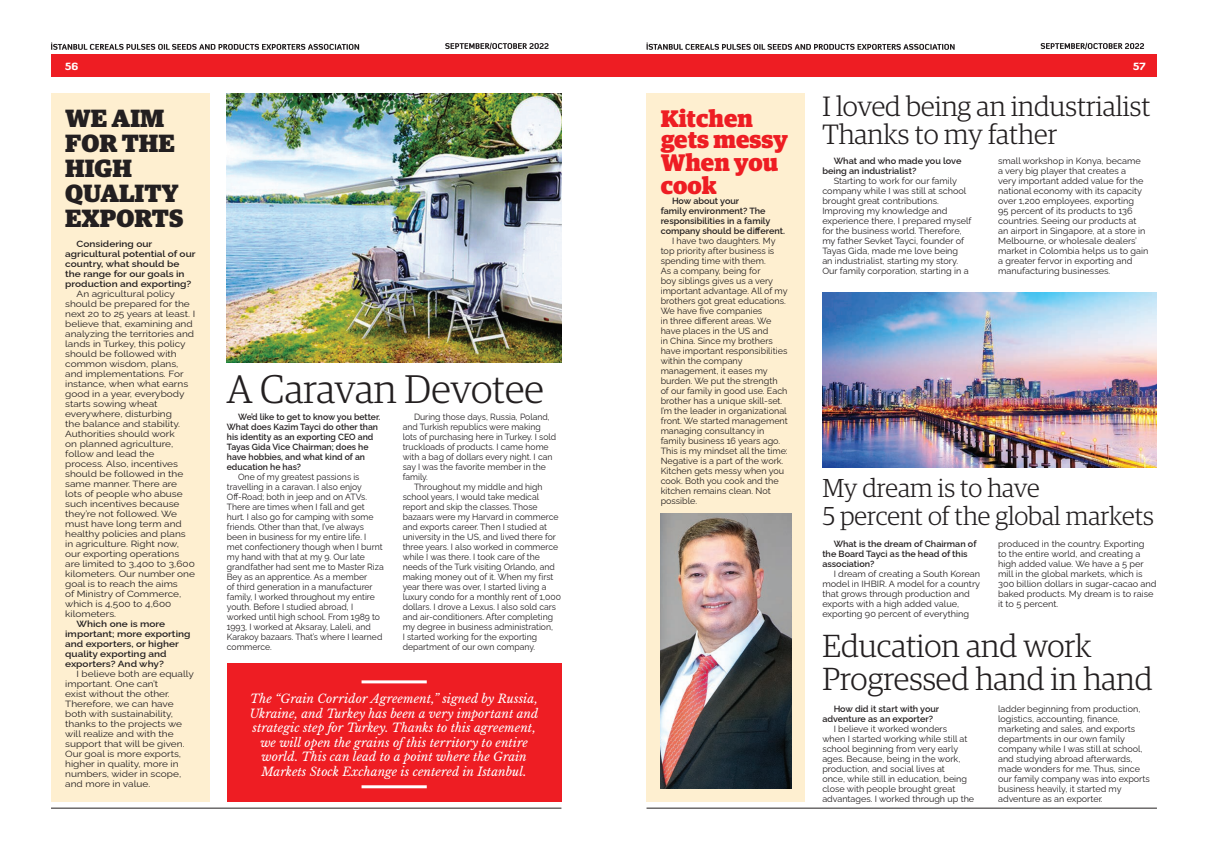
<style>
.page{position:relative;width:1208px;height:859px;background:#fff}
.page>*{position:absolute;margin:0;border:0;box-sizing:border-box;transform-origin:0 0}
.t1{font:300 40px "Guardian Egyp";color:#231f20}
.t2{font:300 32px "Guardian Egyp";color:#231f20}
.t3{font:300 28px "Guardian Egyp";color:#231f20}
.t4{font:300 26px "Guardian Egyp";color:#231f20}
.t5{font:900 25px/25px "Guardian Egyp";color:#231f20}
.t6{font:900 24px/21px "Guardian Egyp";color:#ee1d23}
.SPOT{font:italic 12px/14.5px "Libre Baskerville";color:#fff;text-align:center}
.t7{font:900 10px "Diavlo";color:#fff}
.t8{font:9px/10px "Raleway";color:#231f20}
.t9{font:9px/10px "Raleway";color:#231f20;scale:.96 1}
.t10{font:9px/10px "Raleway";color:#231f20;scale:1.12 1}
.t11{font:600 9px/10px "Raleway";color:#231f20}
.t12{font:600 9px/10px "Raleway";color:#231f20;scale:1.12 1}
.t13{font:600 9px/10px "Raleway";color:#231f20;scale:.96 1}
</style>
<div class="page">
<div style="left:51px;top:54px;width:553px;height:23px;background:#ee1d23"></div>
<div style="left:604px;top:54px;width:553px;height:23px;background:#ee1d23"></div>
<hr style="left:51px;top:808px;width:510px;height:1px;background:#231f20">
<hr style="left:646px;top:808px;width:511px;height:1px;background:#231f20">
<div style="left:51px;top:94px;width:159px;height:708px;background:#feefd0"></div>
<div style="left:646px;top:94px;width:159px;height:708px;background:#feefd0"></div>
<img style="left:227px;top:94px;width:334px;height:269px">
<div style="left:227px;top:663px;width:334px;height:139px;background:#ee1d23"></div>
<hr style="left:361px;top:785px;width:66px;height:3px;background:#fff">
<hr style="left:361px;top:680px;width:66px;height:3px;background:#fff">
<img style="left:660px;top:513px;width:131px;height:275px">
<img style="left:822px;top:292px;width:335px;height:176px">
<svg style="left:51px;top:43px;width:308px;height:7px"></svg>
<svg style="left:646px;top:43px;width:308px;height:7px"></svg>
<svg style="left:445px;top:43px;width:104px;height:7px"></svg>
<svg style="left:1040px;top:43px;width:104px;height:7px"></svg>
<p class="t7" style="left:65px;top:60px;width:15px">56</p>
<p class="t7" style="left:1133px;top:60px;width:14px">57</p>
<p class="t5" style="left:65px;top:104px;width:120px">WE AIM<br>FOR THE<br>HIGH<br>QUALITY<br>EXPORTS</p>
<p class="t6" style="left:660px;top:105px;width:129px">Kitchen gets messy</p>
<p class="t6" style="left:660px;top:148px;width:119px;line-height:23px">When you cook</p>
<p class="t11" style="left:660px;top:195px;width:126px;text-indent:11px">How about your<br>family environment? The responsibilities in a family company should be different.</p>
<p class="t8" style="left:660px;top:235px;width:129px;text-indent:11px">I have two daughters. My top priority after business is spending time with them.<br>As a company, being for<br>boy siblings gives us a very important advantage. All of my brothers got great educations.<br>We have five companies<br>in three different areas. We have places in the US and<br>in China. Since my brothers have important responsibilities within the company management, it eases my burden. We put the strength of our family in good use. Each brother has a unique skill-set.<br>I’m the leader in organizational front. We started management managing consultancy in family business 16 years ago.<br>This is my mindset all the time:<br>Negative is a part of the work.<br>Kitchen gets messy when you cook. Both you cook and the kitchen remains clean. Not possible.</p>
<p class="t12" style="left:65px;top:237px;width:118px;text-indent:11px">Considering our agricultural potential of our country, what should be the range for our goals in production and exporting?</p>
<p class="t10" style="left:65px;top:287px;width:118px;text-indent:11px">An agricultural policy should be prepared for the next 20 to 25 years at least. I believe that, examining and analyzing the territories and lands in Turkey, this policy should be followed with common wisdom, plans, and implementations. For instance, when what earns good in a year, everybody starts sowing wheat everywhere, disturbing<br>the balance and stability.<br>Authorities should work<br>on planned agriculture, follow and lead the process. Also, incentives should be followed in the same manner. There are lots of people who abuse such incentives because they’re not followed. We must have long term and healthy policies and plans in agriculture. Right now, our exporting operations are limited to 3,400 to 3,600 kilometers. Our number one goal is to reach the aims<br>of Ministry of Commerce, which is 4,500 to 4,600 kilometers.</p>
<p class="t12" style="left:65px;top:617px;width:113px;text-indent:11px">Which one is more important; more exporting and exporters, or higher quality exporting and exporters? And why?</p>
<p class="t10" style="left:65px;top:667px;width:116px;text-indent:11px">I believe both are equally important. One can’t<br>exist without the other.<br>Therefore, we can have both with sustainability, thanks to the projects we will realize and with the support that will be given.<br>Our goal is more exports, higher in quality, more in numbers, wider in scope, and more in value.</p>
<p class="t1" style="left:227px;top:363px;width:318px">A Caravan Devotee</p>
<p class="t9" style="left:403px;top:410px;width:161px;text-indent:11px">During those days, Russia, Poland, and Turkish republics were making lots of purchasing here in Turkey. I sold truckloads of products. I came home with a bag of dollars every night. I can say I was the favorite member in the family.</p>
<p class="t9" style="left:403px;top:480px;width:167px;text-indent:11px">Throughout my middle and high school years, I would take medical report and skip the classes. Those bazaars were my Harvard in commerce and exports career. Then I studied at university in the US, and lived there for three years. I also worked in commerce while I was there. I took care of the needs of the Turk visiting Orlando, and making money out of it. When my first year there was over, I started living a luxury condo for a monthly rent of 1,000 dollars. I drove a Lexus. I also sold cars and air-conditioners. After completing my degree in business administration,<br>I started working for the exporting department of our own company.</p>
<p class="t13" style="left:227px;top:410px;width:161px;text-indent:11px">We’d like to get to know you better.<br>What does Kazim Tayci do other than his identity as an exporting CEO and<br>Tayas Gida Vice Chairman; does he have hobbies, and what kind of an education he has?</p>
<p class="t9" style="left:227px;top:470px;width:165px;text-indent:11px">One of my greatest passions is travelling in a caravan. I also enjoy Off-Road; both in jeep and on ATVs.<br>There are times when I fall and get hurt. I also go for camping with some friends. Other than that, I’ve always been in business for my entire life. I met confectionery though when I burnt my hand with that at my 9. Our late grandfather had sent me to Master Riza Bey as an apprentice. As a member<br>of third generation in a manufacturer family, I worked throughout my entire youth. Before I studied abroad, I worked until high school. From 1989 to 1993, I worked at Aksaray, Laleli, and Karakoy bazaars. That’s where I learned commerce.</p>
<p class="SPOT" style="left:250px;top:692px;width:290px">The “Grain Corridor Agreement,” signed by Russia, Ukraine, and Turkey has been a very important and strategic step for Turkey. Thanks to this agreement, we will open the grains of this territory to entire world. This can lead to a point where the Grain Markets Stock Exchange is centered in Istanbul.</p>
<p class="t3" style="left:822px;top:87px;width:330px">I loved being an industrialist</p>
<p class="t3" style="left:822px;top:115px;width:237px">Thanks to my father</p>
<p class="t11" style="left:822px;top:155px;width:141px;text-indent:11px">What and who made you love being an industrialist?</p>
<p class="t8" style="left:822px;top:175px;width:151px;text-indent:11px">Starting to work for our family company while I was still at school brought great contributions.<br>Improving my knowledge and experience there, I prepared myself for the business world. Therefore, my father Sevket Tayci, founder of Tayas Gida, made me love being<br>an industrialist, starting my story.<br>Our family corporation, starting in a</p>
<p class="t8" style="left:998px;top:155px;width:152px">small workshop in Konya, became<br>a very big player that creates a<br>very important added value for the national economy with its capacity over 1,200 employees, exporting<br>95 percent of its products to 136 countries. Seeing our products at an airport in Singapore, at a store in Melbourne, or wholesale dealers’ market in Colombia helps us to gain a greater fervor in exporting and manufacturing businesses.</p>
<p class="t4" style="left:822px;top:471px;width:219px">My dream is to have</p>
<p class="t4" style="left:822px;top:499px;width:333px">5 percent of the global markets</p>
<p class="t11" style="left:822px;top:538px;width:156px;text-indent:11px">What is the dream of Chairman of the Board Tayci as the head of this association?</p>
<p class="t8" style="left:822px;top:568px;width:159px;text-indent:11px">I dream of creating a South Korean model in IHBIR. A model for a country that grows through production and exports with a high added value, exporting 90 percent of everything</p>
<p class="t8" style="left:998px;top:538px;width:160px">produced in the country. Exporting<br>to the entire world, and creating a high added value. We have a 5 per mill in the global markets, which is<br>300 billion dollars in sugar-cacao and baked products. My dream is to raise it to 5 percent.</p>
<p class="t2" style="left:822px;top:625px;width:271px">Education and work</p>
<p class="t2" style="left:822px;top:658px;width:332px">Progressed hand in hand</p>
<p class="t11" style="left:822px;top:702px;width:118px;text-indent:11px">How did it start with your adventure as an exporter?</p>
<p class="t8" style="left:822px;top:722px;width:153px;text-indent:11px">I believe it worked wonders<br>when I started working while still at school beginning from very early ages. Because, being in the work, production, and social lives at<br>once, while still in education, being close with people brought great advantages. I worked through up the</p>
<p class="t8" style="left:998px;top:702px;width:153px">ladder beginning from production, logistics, accounting, finance, marketing and sales, and exports departments in our own family company while I was still at school, and studying abroad afterwards, made wonders for me. Thus, since our family company was into exports business heavily, it started my adventure as an exporter.</p>
</div>
